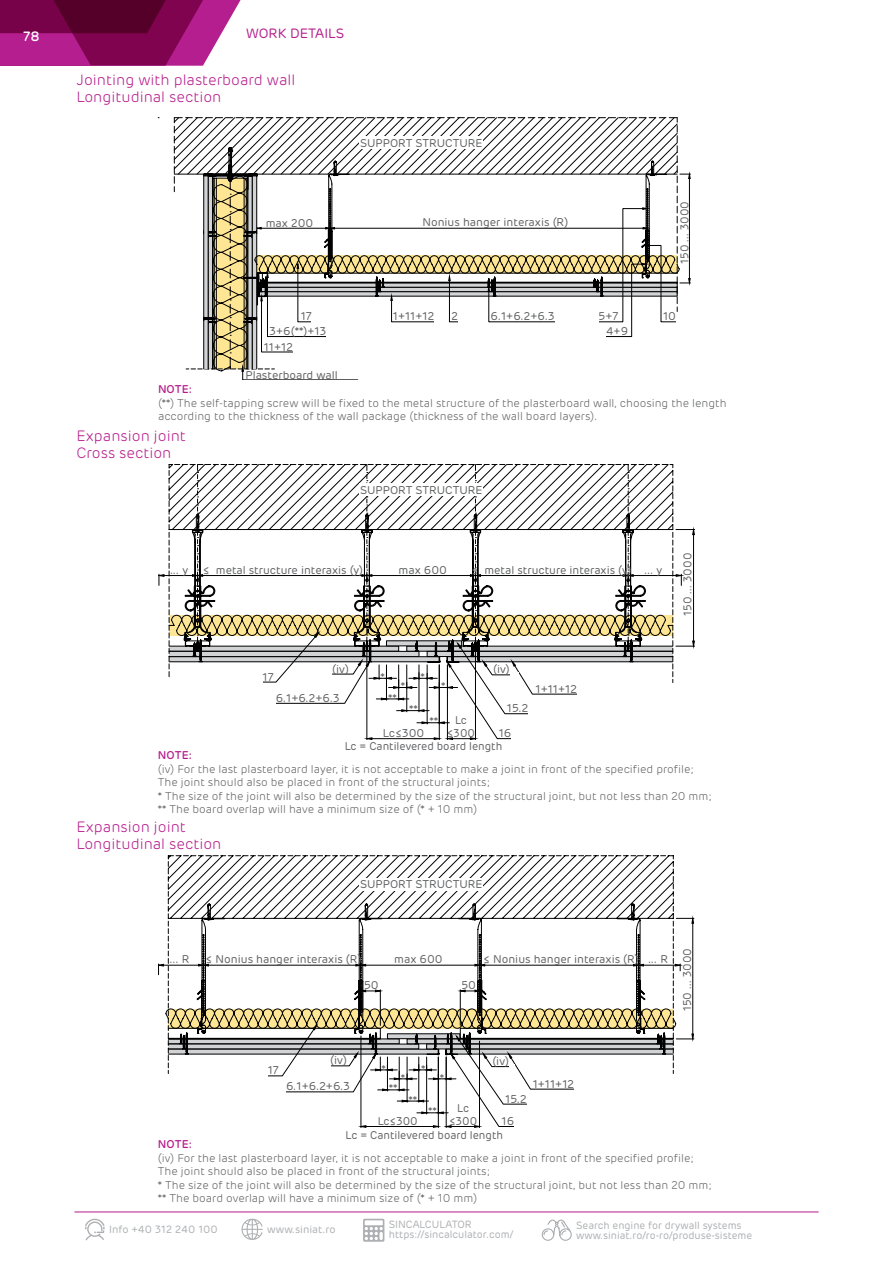
<style>
.page{position:relative;width:893px;height:1263px;background:#fff}
.page>*{position:absolute;margin:0;border:0;box-sizing:border-box;transform-origin:0 0}
.t1{font:300 15px/16.5px "Rubrik";color:#b51a8a}
.t2{font:13.5px "Rubrik";color:#b41e8e}
.t3{font:500 13.5px "Rubrik";color:#fff}
.t4{font:300 11.25px/13.5px "Rubrik";color:#5f6062}
.t5{font:11.25px/14.7px "Rubrik";color:#5f6062}
.t6{font:11.25px/13.8px "Rubrik";color:#5f6062;scale:.96 1}
.t7{font:500 11.25px "Rubrik";color:#b51a8a}
.t8{font:10.5px/10.5px "Rubrik";color:#adafb2}
</style>
<div class="page">
<hr style="left:74px;top:1211px;width:745px;height:1px;background:#b51a8a">
<svg style="left:0;top:0;width:241px;height:66px;background:#911f69"></svg>
<svg style="left:242px;top:1219px;width:21px;height:21px"></svg>
<svg style="left:85px;top:1219px;width:20px;height:21px"></svg>
<svg style="left:363px;top:1219px;width:21px;height:23px"></svg>
<svg style="left:541px;top:1219px;width:31px;height:22px"></svg>
<svg style="left:174px;top:117px;width:517px;height:254px"></svg>
<div style="left:360px;top:137px;width:123px;height:12px;background:#fff"></div>
<div style="left:312px;top:318px;width:77px;height:7px;background:#fff"></div>
<div style="left:326px;top:331px;width:280px;height:8px;background:#fff"></div>
<div style="left:293px;top:347px;width:78px;height:7px;background:#fff"></div>
<div style="left:434px;top:317px;width:13px;height:8px;background:#fff"></div>
<div style="left:458px;top:317px;width:27px;height:8px;background:#fff"></div>
<div style="left:555px;top:318px;width:44px;height:7px;background:#fff"></div>
<div style="left:676px;top:318px;width:22px;height:7px;background:#fff"></div>
<svg style="left:692px;top:528px;width:3px;height:7px"></svg>
<svg style="left:692px;top:641px;width:3px;height:6px"></svg>
<svg style="left:158px;top:464px;width:524px;height:276px"></svg>
<div style="left:360px;top:483px;width:123px;height:13px;background:#fff"></div>
<div style="left:510px;top:673px;width:9px;height:5px;background:#fff"></div>
<div style="left:528px;top:710px;width:82px;height:7px;background:#fff"></div>
<div style="left:511px;top:733px;width:82px;height:8px;background:#fff"></div>
<div style="left:577px;top:690px;width:80px;height:7px;background:#fff"></div>
<div style="left:192px;top:699px;width:84px;height:7px;background:#fff"></div>
<div style="left:158px;top:678px;width:105px;height:8px;background:#fff"></div>
<div style="left:287px;top:672px;width:45px;height:5px;background:#fff"></div>
<svg style="left:168px;top:855px;width:505px;height:48px"></svg>
<svg style="left:681px;top:918px;width:13px;height:121px"></svg>
<svg style="left:692px;top:917px;width:2px;height:6px"></svg>
<svg style="left:692px;top:1034px;width:2px;height:6px"></svg>
<hr style="left:361px;top:1036px;width:1px;height:92px;background:#000">
<hr style="left:438px;top:1057px;width:1px;height:71px;background:#000">
<hr style="left:446px;top:1057px;width:1px;height:71px;background:#000">
<hr style="left:479px;top:1041px;width:1px;height:87px;background:#000">
<div style="left:360px;top:878px;width:123px;height:12px;background:#fff"></div>
<svg style="left:158px;top:903px;width:523px;height:224px"></svg>
<div style="left:574px;top:1084px;width:96px;height:7px;background:#fff"></div>
<div style="left:527px;top:1099px;width:90px;height:7px;background:#fff"></div>
<div style="left:514px;top:1122px;width:112px;height:7px;background:#fff"></div>
<div style="left:203px;top:1089px;width:83px;height:8px;background:#fff"></div>
<div style="left:194px;top:1073px;width:74px;height:7px;background:#fff"></div>
<p class="t3" style="left:23px;top:27px;width:18px">78</p>
<p class="t2" style="left:246px;top:24px;width:99px">WORK DETAILS</p>
<h1 class="t1" style="left:77px;top:72px;width:220px">Jointing with plasterboard wall<br>Longitudinal section</h1>
<p class="t5" style="left:360px;top:136px;width:124px">SUPPORT STRUCTURE</p>
<p class="t5" style="left:266px;top:215px;width:49px">max 200</p>
<p class="t5" style="left:422px;top:215px;width:147px">Nonius hanger interaxis (R)</p>
<p class="t5" style="left:677px;top:264px;width:65px;rotate:-90deg">150 ... 3000</p>
<p class="t5" style="left:301px;top:309px;width:13px">17</p>
<p class="t5" style="left:452px;top:309px;width:8px">2</p>
<p class="t5" style="left:491px;top:309px;width:66px">6.1+6.2+6.3</p>
<p class="t5" style="left:606px;top:309px;width:24px;text-indent:-8px">5+7<br>4+9</p>
<p class="t5" style="left:393px;top:309px;width:43px">1+11+12</p>
<p class="t5" style="left:663px;top:309px;width:15px">10</p>
<p class="t5" style="left:264px;top:323px;width:64px;line-height:15.6px;text-indent:6px">3+6(**)+13<br>11+12</p>
<p class="t5" style="left:245px;top:367px;width:94px">Plasterboard wall</p>
<p class="t7" style="left:158px;top:382px;width:35px">NOTE:</p>
<p class="t4" style="left:158px;top:396px;width:570px">(**) The self-tapping screw will be fixed to the metal structure of the plasterboard wall, choosing the length according to the thickness of the wall package (thickness of the wall board layers).</p>
<h1 class="t1" style="left:77px;top:428px;width:111px">Expansion joint<br>Cross section</h1>
<p class="t5" style="left:360px;top:483px;width:124px">SUPPORT STRUCTURE</p>
<p class="t5" style="left:170px;top:563px;width:19px">... y</p>
<p class="t5" style="left:203px;top:563px;width:162px">≤ metal structure interaxis (y)</p>
<p class="t5" style="left:399px;top:563px;width:50px">max 600</p>
<p class="t5" style="left:332px;top:661px;width:18px">(iv)</p>
<p class="t5" style="left:276px;top:690px;width:66px">6.1+6.2+6.3</p>
<p class="t5" style="left:263px;top:669px;width:13px">17</p>
<p class="t5" style="left:380px;top:670px;width:6px">*</p>
<p class="t5" style="left:421px;top:670px;width:6px">*</p>
<p class="t5" style="left:401px;top:679px;width:6px">*</p>
<p class="t5" style="left:388px;top:690px;width:10px">**</p>
<p class="t5" style="left:441px;top:679px;width:6px">*</p>
<p class="t5" style="left:471px;top:563px;width:192px">≤ metal structure interaxis (y) ... y</p>
<p class="t5" style="left:493px;top:662px;width:18px">(iv)</p>
<p class="t5" style="left:535px;top:681px;width:43px">1+11+12</p>
<p class="t5" style="left:680px;top:616px;width:65px;rotate:-90deg">150 ... 3000</p>
<p class="t5" style="left:507px;top:701px;width:23px">15.2</p>
<p class="t5" style="left:499px;top:726px;width:14px">16</p>
<p class="t5" style="left:409px;top:702px;width:10px">**</p>
<p class="t6" style="left:455px;top:713px;width:14px">Lc</p>
<p class="t6" style="left:447px;top:726px;width:31px">≤300</p>
<p class="t6" style="left:345px;top:739px;width:165px">Lc = Cantilevered board length</p>
<p class="t5" style="left:429px;top:714px;width:10px">**</p>
<p class="t5" style="left:383px;top:726px;width:43px">Lc≤300</p>
<p class="t7" style="left:158px;top:748px;width:35px">NOTE:</p>
<p class="t4" style="left:158px;top:762px;width:555px">(iv) For the last plasterboard layer, it is not acceptable to make a joint in front of the specified profile; The joint should also be placed in front of the structural joints;<br>* The size of the joint will also be determined by the size of the structural joint, but not less than 20 mm; ** The board overlap will have a minimum size of (* + 10 mm)</p>
<h1 class="t1" style="left:77px;top:819px;width:146px">Expansion joint<br>Longitudinal section</h1>
<p class="t5" style="left:360px;top:877px;width:124px">SUPPORT STRUCTURE</p>
<p class="t5" style="left:170px;top:952px;width:21px">... R</p>
<p class="t5" style="left:205px;top:951px;width:158px">≤ Nonius hanger interaxis (R)</p>
<p class="t5" style="left:394px;top:952px;width:50px">max 600</p>
<p class="t5" style="left:648px;top:952px;width:21px">... R</p>
<p class="t5" style="left:483px;top:951px;width:157px">≤ Nonius hanger interaxis (R)</p>
<p class="t5" style="left:364px;top:978px;width:16px">50</p>
<p class="t5" style="left:461px;top:978px;width:16px">50</p>
<p class="t5" style="left:680px;top:1011px;width:65px;rotate:-90deg">150 ... 3000</p>
<p class="t5" style="left:268px;top:1063px;width:13px">17</p>
<p class="t5" style="left:330px;top:1053px;width:18px">(iv)</p>
<p class="t5" style="left:286px;top:1079px;width:66px">6.1+6.2+6.3</p>
<p class="t5" style="left:382px;top:1061px;width:6px">*</p>
<p class="t5" style="left:401px;top:1070px;width:6px">*</p>
<p class="t5" style="left:389px;top:1081px;width:10px">**</p>
<p class="t5" style="left:421px;top:1061px;width:6px">*</p>
<p class="t5" style="left:440px;top:1070px;width:6px">*</p>
<p class="t5" style="left:492px;top:1054px;width:18px">(iv)</p>
<p class="t5" style="left:533px;top:1076px;width:43px">1+11+12</p>
<p class="t5" style="left:502px;top:1087px;width:27px;line-height:22.4px;text-indent:4px">15.2<br>16</p>
<p class="t5" style="left:408px;top:1092px;width:10px">**</p>
<p class="t6" style="left:449px;top:1101px;width:31px;text-align:center">Lc ≤300</p>
<p class="t5" style="left:428px;top:1104px;width:10px">**</p>
<p class="t6" style="left:346px;top:1114px;width:165px;text-indent:32px">Lc≤300<br>Lc = Cantilevered board length</p>
<p class="t7" style="left:158px;top:1137px;width:35px">NOTE:</p>
<p class="t4" style="left:158px;top:1151px;width:555px">(iv) For the last plasterboard layer, it is not acceptable to make a joint in front of the specified profile; The joint should also be placed in front of the structural joints;<br>* The size of the joint will also be determined by the size of the structural joint, but not less than 20 mm; ** The board overlap will have a minimum size of (* + 10 mm)</p>
<p class="t8" style="left:109px;top:1224px;width:110px">Info +40 312 240 100</p>
<p class="t8" style="left:267px;top:1224px;width:70px">www.siniat.ro</p>
<p class="t8" style="left:389px;top:1219px;width:126px">SINCALCULATOR https://sincalculator.com/</p>
<p class="t8" style="left:576px;top:1220px;width:178px">Search engine for drywall systems www.siniat.ro/ro-ro/produse-sisteme</p>
</div>
